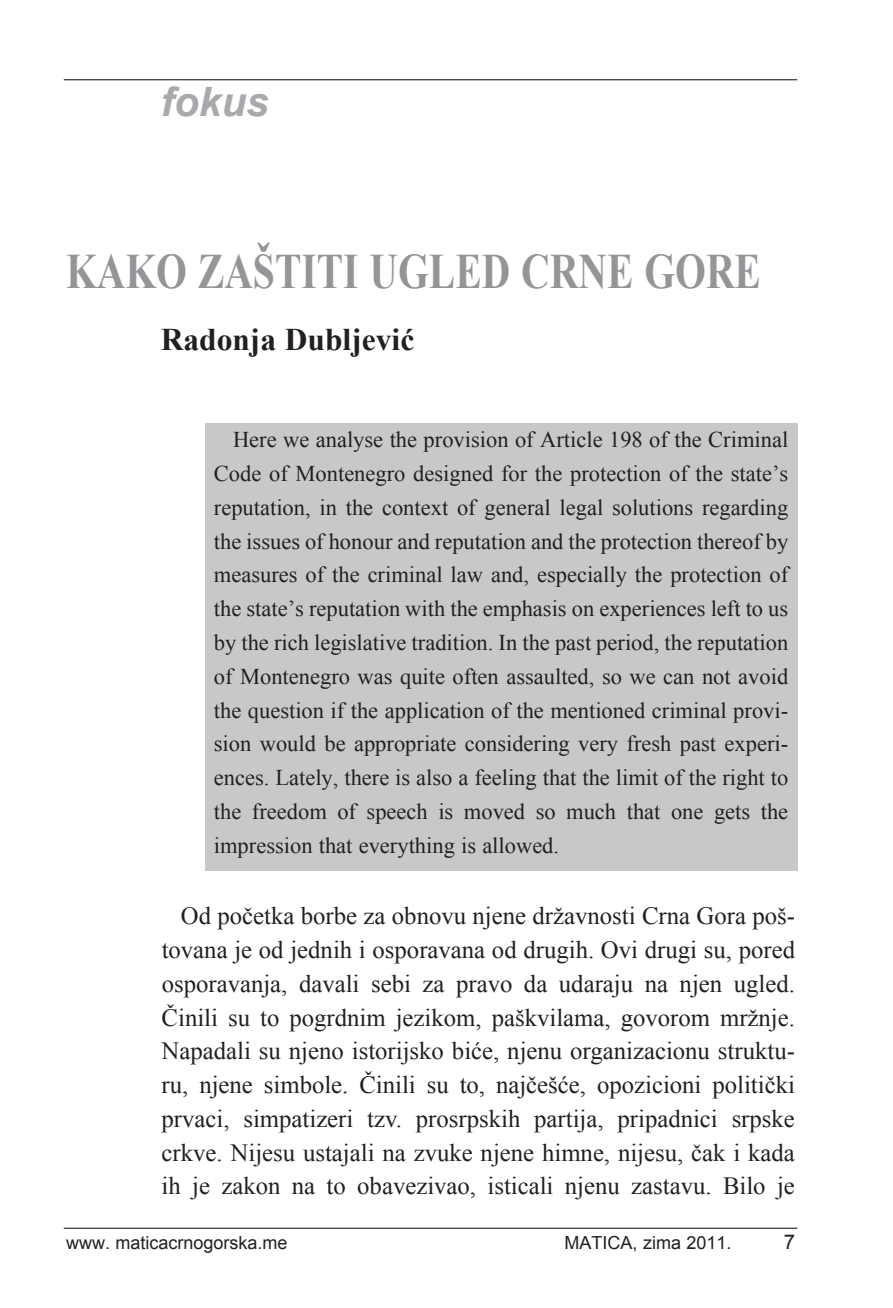
<style>
.page{position:relative;width:893px;height:1308px;background:#fff}
.page>*{position:absolute;margin:0;border:0;box-sizing:border-box;transform-origin:0 0}
.t1{font:700 49.5px "Times New Roman";color:#939598;scale:.8 1}
.t2{font:italic 700 40.5px "Arial";color:#a8a9ad}
.t3{font:700 31.5px "Times New Roman";color:#231f20}
.t4{font:24.75px/33.8px "Times New Roman";color:#231f20;text-align:justify}
.t5{font:22.5px/33.8px "Times New Roman";color:#231f20;text-align:justify}
.t6{font:20.25px "Arial";color:#231f20}
.t7{font:18px "Arial";color:#231f20}
</style>
<div class="page">
<hr style="left:64px;top:1227px;width:733px;height:1px;background:#231f20">
<hr style="left:64px;top:79px;width:733px;height:1px;background:#231f20">
<div style="left:205px;top:423px;width:592px;height:447px;background:#c7c8ca"></div>
<h2 class="t2" style="left:161px;top:80px;width:110px">fokus</h2>
<h1 class="t1" style="left:66px;top:243px;width:870px">KAKO ZAŠTITI UGLED CRNE GORE</h1>
<h3 class="t3" style="left:161px;top:322px;width:255px">Radonja Dubljević</h3>
<p class="t5" style="left:214px;top:423px;width:576px;text-indent:19px">Here we analyse the provision of Article 198 of the Criminal Code of Montenegro designed for the protection of the state’s reputation, in the context of general legal solutions regarding the issues of honour and reputation and the protection thereof by measures of the criminal law and, especially the protection of the state’s reputation with the emphasis on experiences left to us by the rich legislative tradition. In the past period, the reputation of Montenegro was quite often assaulted, so we can not avoid the question if the application of the mentioned criminal provi&shy;sion would be appropriate considering very fresh past experi&shy;ences. Lately, there is also a feeling that the limit of the right to the freedom of speech is moved so much that one gets the impression that everything is allowed.</p>
<p class="t4" style="left:162px;top:899px;width:635px;text-indent:19px">Od početka borbe za obnovu njene državnosti Crna Gora poš&shy;tovana je od jednih i osporavana od drugih. Ovi drugi su, pored osporavanja, davali sebi za pravo da udaraju na njen ugled.<br>Činili su to pogrdnim jezikom, paškvilama, govorom mržnje.<br>Napadali su njeno istorijsko biće, njenu organizacionu struktu&shy;ru, njene simbole. Činili su to, najčešće, opozicioni politički prvaci, simpatizeri tzv. prosrpskih partija, pripadnici srpske crkve. Nijesu ustajali na zvuke njene himne, nijesu, čak i kada ih je zakon na to obavezivao, isticali njenu zastavu. Bilo je</p>
<p class="t7" style="left:66px;top:1232px;width:223px">www. maticacrnogorska.me</p>
<p class="t7" style="left:565px;top:1232px;width:169px">MATICA, zima 2011.</p>
<p class="t6" style="left:784px;top:1231px;width:13px">7</p>
</div>
